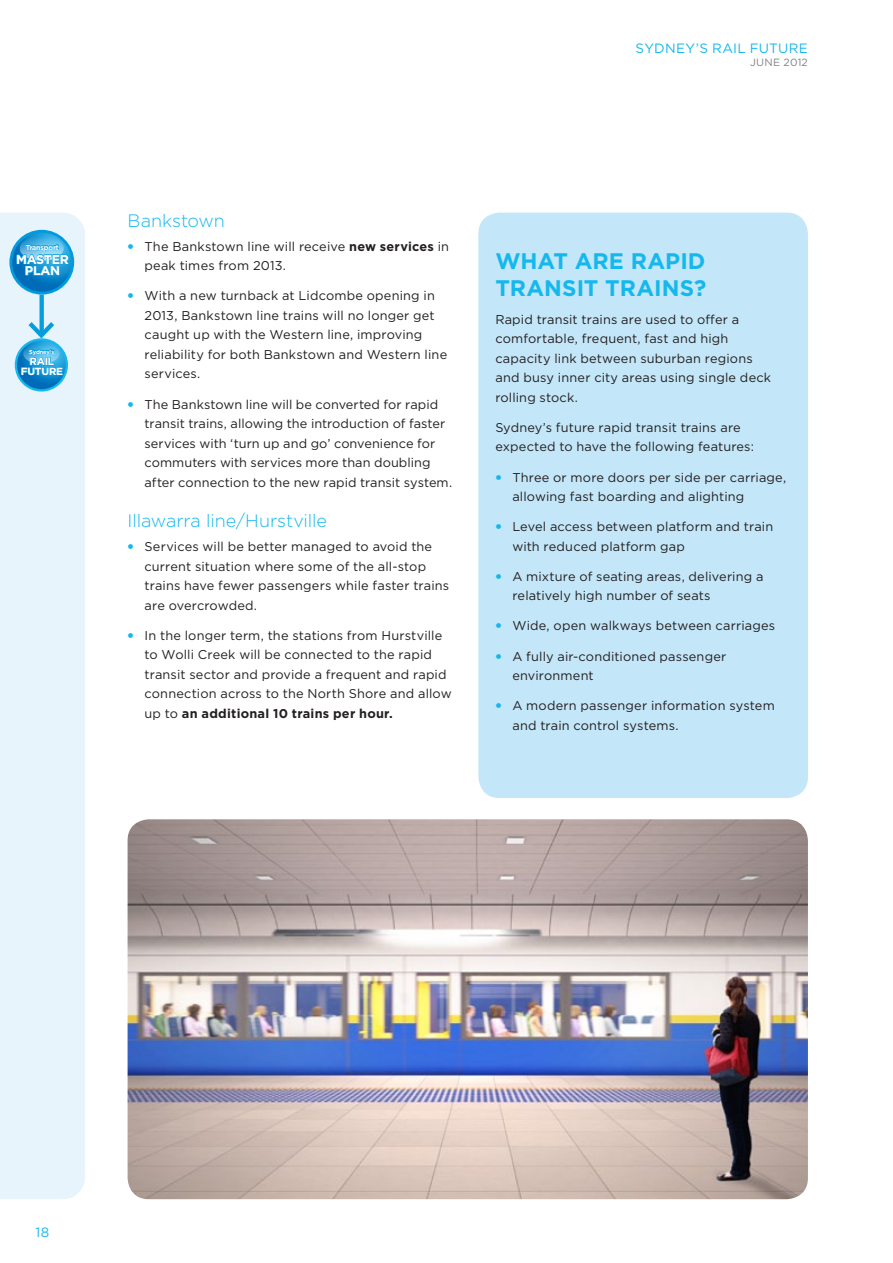
<style>
.page{position:relative;width:893px;height:1263px;background:#fff}
.page>*{position:absolute;margin:0;border:0;box-sizing:border-box;transform-origin:0 0}
.Box_Heading{font:700 22.5px/27px "Gotham";color:#15b8ec}
.t1{font:300 18px "Gotham";letter-spacing:-.005em;color:#15b8ec}
.t2{font:13.5px "Gotham";letter-spacing:.02em;color:#15b8ec}
.Body_Text{font:12.75px/19.5px "Gotham";letter-spacing:.01em;color:#231f20}
.t3{font:700 12.6px/11.9px "Gotham";letter-spacing:-.03em;color:#fff;text-align:center}
.t4{font:10.5px "Gotham";letter-spacing:.03em;color:#808285}
.t5{font:700 10.35px/9.8px "Gotham";letter-spacing:-.025em;color:#fff;text-align:center}
.t6{font:700 7.05px "Gotham";letter-spacing:-.03em;color:#fff}
.t7{font:700 5.85px "Gotham";letter-spacing:-.04em;color:#fff}
.s1{font-weight:900;color:#15b8ec}
.s2{font-weight:700}
</style>
<div class="page">
<div style="left:0;top:213px;width:85px;height:986px;background:#e7f4fc"></div>
<svg style="left:40px;top:295px;width:4px;height:22px"></svg>
<svg style="left:11px;top:231px;width:62px;height:62px;background:#3ca6da"></svg>
<svg style="left:16px;top:339px;width:51px;height:51px"></svg>
<div style="left:15px;top:338px;width:53px;height:53px;border:2px solid #15b8ec;border-radius:50%"></div>
<svg style="left:21px;top:317px;width:43px;height:59px;background:#62bce6"></svg>
<div style="left:478px;top:213px;width:330px;height:585px;background:#c3e6f8;border-radius:21px"></div>
<img style="left:128px;top:819px;width:680px;height:380px">
<p class="t6" style="left:26px;top:242px;width:35px">Transport</p>
<p class="t3" style="left:16px;top:253px;width:54px">MASTER<br>PLAN</p>
<p class="t7" style="left:29px;top:348px;width:26px">Sydney’s</p>
<p class="t5" style="left:21px;top:356px;width:44px">RAIL<br>FUTURE</p>
<p class="t2" style="left:636px;top:40px;width:174px">SYDNEY’S RAIL FUTURE</p>
<p class="t4" style="left:750px;top:55px;width:59px">JUNE 2012</p>
<h3 class="t1" style="left:128px;top:209px;width:99px">Bankstown</h3>
<p class="Body_Text" style="left:145px;top:236px;width:306px;text-indent:-17px"><span class="s1">•</span> The Bankstown line will receive <span class="s2">new services</span> in peak times from 2013.</p>
<p class="Body_Text" style="left:145px;top:286px;width:304px;text-indent:-17px"><span class="s1">•</span> With a new turnback at Lidcombe opening in 2013, Bankstown line trains will no longer get caught up with the Western line, improving reliability for both Bankstown and Western line services.</p>
<p class="Body_Text" style="left:145px;top:394px;width:309px;text-indent:-17px"><span class="s1">•</span> The Bankstown line will be converted for rapid transit trains, allowing the introduction of faster services with ‘turn up and go’ convenience for commuters with services more than doubling after connection to the new rapid transit system.</p>
<h3 class="t1" style="left:128px;top:509px;width:201px">Illawarra line/Hurstville</h3>
<p class="Body_Text" style="left:145px;top:536px;width:306px;text-indent:-17px"><span class="s1">•</span> Services will be better managed to avoid the current situation where some of the all-stop trains have fewer passengers while faster trains are overcrowded.</p>
<p class="Body_Text" style="left:145px;top:625px;width:309px;text-indent:-17px"><span class="s1">•</span> In the longer term, the stations from Hurstville to Wolli Creek will be connected to the rapid transit sector and provide a frequent and rapid connection across to the North Shore and allow up to <span class="s2">an additional 10 trains per hour.</span></p>
<p class="Box_Heading" style="left:495px;top:247px;width:212px">WHAT ARE RAPID<br>TRANSIT TRAINS?</p>
<p class="Body_Text" style="left:495px;top:309px;width:277px">Rapid transit trains are used to offer a comfortable, frequent, fast and high capacity link between suburban regions and busy inner city areas using single deck rolling stock.</p>
<p class="Body_Text" style="left:495px;top:417px;width:260px">Sydney’s future rapid transit trains are expected to have the following features:</p>
<p class="Body_Text" style="left:512px;top:467px;width:275px;text-indent:-17px"><span class="s1">•</span> Three or more doors per side per carriage, allowing fast boarding and alighting</p>
<p class="Body_Text" style="left:512px;top:517px;width:262px;text-indent:-17px"><span class="s1">•</span> Level access between platform and train with reduced platform gap</p>
<p class="Body_Text" style="left:512px;top:566px;width:253px;text-indent:-17px"><span class="s1">•</span> A mixture of seating areas, delivering a relatively high number of seats</p>
<p class="Body_Text" style="left:495px;top:616px;width:281px"><span class="s1">•</span> Wide, open walkways between carriages</p>
<p class="Body_Text" style="left:512px;top:646px;width:215px;text-indent:-17px"><span class="s1">•</span> A fully air-conditioned passenger environment</p>
<p class="Body_Text" style="left:512px;top:696px;width:264px;text-indent:-17px"><span class="s1">•</span> A modern passenger information system and train control systems.</p>
<p class="t2" style="left:36px;top:1223px;width:15px">18</p>
</div>
